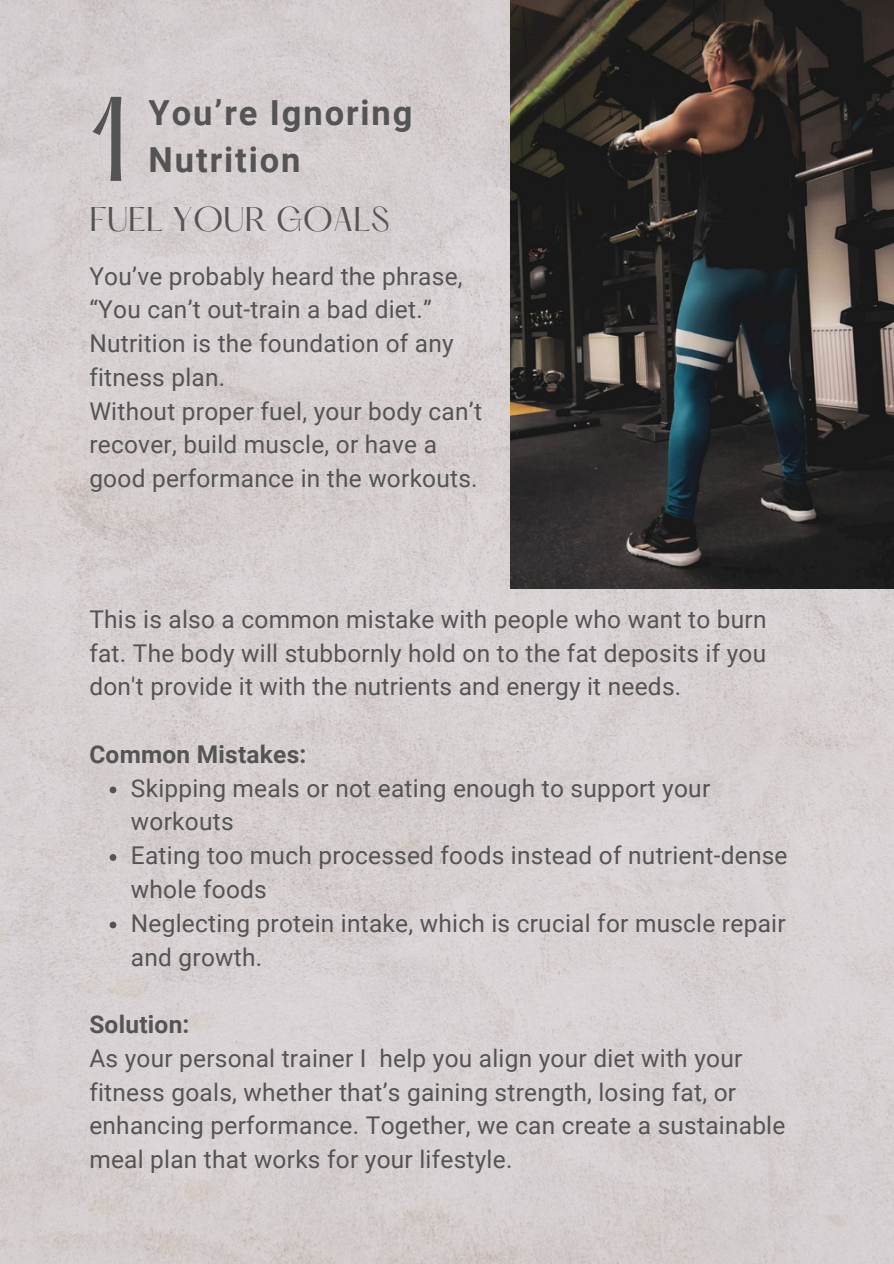
<style>
.page{position:relative;width:894px;height:1264px;background:#fff}
.page>*{position:absolute;margin:0;border:0;box-sizing:border-box;transform-origin:0 0}
.t1{font:105px "Hatton";color:#545454}
.t2{font:700 34.5px/47.2px "Roboto";letter-spacing:.055em;color:#545454}
.t3{font:30px "Hatton";color:#545454}
.t4{font:24.45px/33.8px "Roboto";letter-spacing:.01em;color:#545454}
.t5{font:700 24.45px "Roboto";letter-spacing:.01em;color:#545454}
</style>
<div class="page">
<img style="left:0;top:0;width:893px;height:1263px">
<img style="left:510px;top:0;width:383px;height:588px">
<svg style="left:110px;top:786px;width:6px;height:7px"></svg>
<svg style="left:110px;top:854px;width:6px;height:6px"></svg>
<svg style="left:110px;top:921px;width:6px;height:7px"></svg>
<p class="t1" style="left:89px;top:90px;width:42px">1</p>
<p class="t2" style="left:149px;top:90px;width:265px">You’re Ignoring<br>Nutrition</p>
<p class="t3" style="left:89px;top:205px;width:302px">FUEL YOUR GOALS</p>
<p class="t4" style="left:89px;top:259px;width:375px">You’ve probably heard the phrase, “You can’t out-train a bad diet.”<br>Nutrition is the foundation of any fitness plan.</p>
<p class="t4" style="left:89px;top:394px;width:394px">Without proper fuel, your body can’t recover, build muscle, or have a good performance in the workouts.</p>
<h1 class="t4" style="left:89px;top:602px;width:678px;text-align:justify">This is also a common mistake with people who want to burn fat. The body will stubbornly hold on to the fat deposits if you don't provide it with the nutrients and energy it needs.</h1>
<h2 class="t5" style="left:89px;top:740px;width:218px">Common Mistakes:</h2>
<p class="t4" style="left:131px;top:771px;width:580px">Skipping meals or not eating enough to support your workouts</p>
<p class="t4" style="left:131px;top:839px;width:658px">Eating too much processed foods instead of nutrient-dense whole foods</p>
<p class="t4" style="left:131px;top:906px;width:656px">Neglecting protein intake, which is crucial for muscle repair and growth.</p>
<h3 class="t5" style="left:89px;top:1010px;width:102px">Solution:</h3>
<p class="t4" style="left:89px;top:1041px;width:697px">As your personal trainer I help you align your diet with your fitness goals, whether that’s gaining strength, losing fat, or enhancing performance. Together, we can create a sustainable meal plan that works for your lifestyle.</p>
</div>
